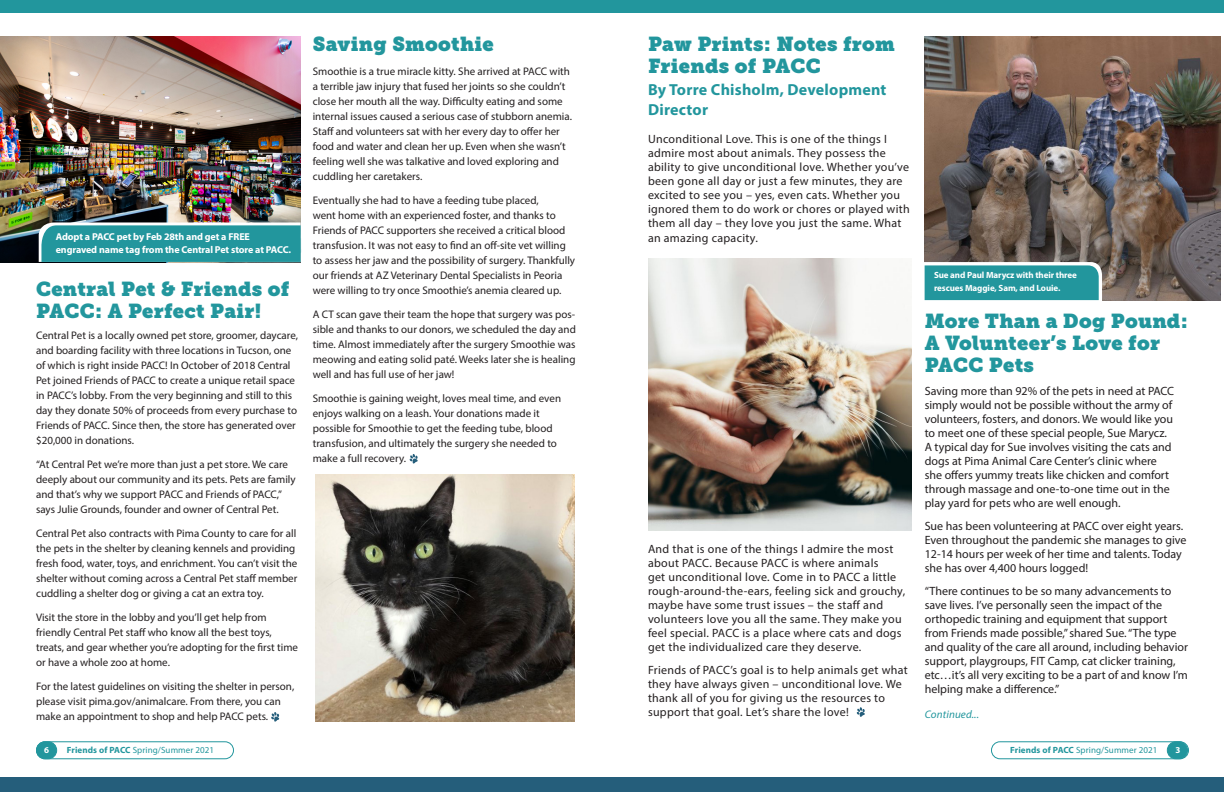
<style>
.page{position:relative;width:1224px;height:792px;background:#fff}
.page>*{position:absolute;margin:0;border:0;box-sizing:border-box;transform-origin:0 0}
.t1{font:20px/22px "Museo Slab";letter-spacing:.015em;color:#22969d}
.t2{font:700 16px/20px "Myriad Pro";letter-spacing:.015em;color:#22969d}
.t3{font:12px/14px "Myriad Pro";color:#231f20}
.t4{font:12px/14px "Myriad Pro";letter-spacing:.025em;color:#231f20}
.t5{font:11px/15px "Myriad Pro";color:#231f20}
.t6{font:italic 11px "Myriad Pro";letter-spacing:.015em;color:#22969d}
.t7{font:700 10px/13px "Myriad Pro";letter-spacing:-.01em;color:#fff}
.t8{font:9px "Myriad Pro";letter-spacing:.01em;color:#22969d}
.t9{font:700 9px/13px "Myriad Pro";letter-spacing:-.01em;color:#fff}
.s1{font-weight:700}
</style>
<div class="page">
<div style="left:36px;top:741px;width:198px;height:18px;border:1px solid #22969d;border-radius:8px"></div>
<div style="left:991px;top:741px;width:198px;height:18px;border:1px solid #22969d;border-radius:8px"></div>
<div style="left:36px;top:742px;width:21px;height:17px;background:#22969d;border-radius:9px"></div>
<div style="left:36px;top:741px;width:21px;height:18px;border:1px solid #22969d;border-radius:9px"></div>
<div style="left:1167px;top:742px;width:21px;height:17px;background:#22969d;border-radius:9px"></div>
<div style="left:1167px;top:741px;width:21px;height:18px;border:1px solid #22969d;border-radius:9px"></div>
<div style="left:0;top:777px;width:1224px;height:15px;background:#255e7b"></div>
<div style="left:0;top:0;width:1224px;height:13px;background:#22969d"></div>
<svg style="left:410px;top:454px;width:8px;height:10px"></svg>
<svg style="left:271px;top:712px;width:8px;height:10px"></svg>
<img style="left:0;top:36px;width:300px;height:226px">
<svg style="left:39px;top:222px;width:262px;height:40px;background:#359da4"></svg>
<img style="left:315px;top:474px;width:259px;height:247px">
<svg style="left:857px;top:707px;width:8px;height:10px"></svg>
<img style="left:648px;top:258px;width:263px;height:273px">
<img style="left:925px;top:36px;width:296px;height:264px">
<svg style="left:924px;top:262px;width:178px;height:39px;background:#3ea3a9"></svg>
<p class="t7" style="left:56px;top:230px;width:237px">Adopt a PACC pet by Feb 28th and get a FREE engraved name tag from the Central Pet store at PACC.</p>
<p class="t1" style="left:36px;top:278px;width:255px">Central Pet &amp; Friends of<br>PACC: A Perfect Pair!</p>
<p class="t5" style="left:36px;top:327px;width:263px">Central Pet is a locally owned pet store, groomer, daycare, and boarding facility with three locations in Tucson, one of which is right inside PACC! In October of 2018 Central Pet joined Friends of PACC to create a unique retail space in PACC’s lobby. From the very beginning and still to this day they donate 50% of proceeds from every purchase to Friends of PACC. Since then, the store has generated over $20,000 in donations.</p>
<p class="t5" style="left:36px;top:456px;width:261px">“At Central Pet we’re more than just a pet store. We care deeply about our community and its pets. Pets are family and that’s why we support PACC and Friends of PACC,” says Julie Grounds, founder and owner of Central Pet.</p>
<p class="t5" style="left:36px;top:525px;width:263px">Central Pet also contracts with Pima County to care for all the pets in the shelter by cleaning kennels and providing fresh food, water, toys, and enrichment. You can’t visit the shelter without coming across a Central Pet staff member cuddling a shelter dog or giving a cat an extra toy.</p>
<p class="t5" style="left:36px;top:609px;width:264px">Visit the store in the lobby and you’ll get help from friendly Central Pet staff who know all the best toys, treats, and gear whether you’re adopting for the first time or have a whole zoo at home.</p>
<p class="t5" style="left:36px;top:678px;width:260px">For the latest guidelines on visiting the shelter in person, please visit pima.gov/animalcare. From there, you can make an appointment to shop and help PACC pets.</p>
<p class="t1" style="left:313px;top:33px;width:183px">Saving Smoothie</p>
<p class="t5" style="left:313px;top:64px;width:261px">Smoothie is a true miracle kitty. She arrived at PACC with a terrible jaw injury that fused her joints so she couldn’t close her mouth all the way. Difficulty eating and some internal issues caused a serious case of stubborn anemia.<br>Staff and volunteers sat with her every day to offer her food and water and clean her up. Even when she wasn’t feeling well she was talkative and loved exploring and cuddling her caretakers.</p>
<p class="t5" style="left:313px;top:193px;width:264px">Eventually she had to have a feeding tube placed,<br>went home with an experienced foster, and thanks to Friends of PACC supporters she received a critical blood transfusion. It was not easy to find an off-site vet willing to assess her jaw and the possibility of surgery. Thankfully our friends at AZ Veterinary Dental Specialists in Peoria were willing to try once Smoothie’s anemia cleared up.</p>
<p class="t5" style="left:313px;top:307px;width:265px;text-align:justify">A CT scan gave their team the hope that surgery was pos&shy;sible and thanks to our donors, we scheduled the day and time. Almost immediately after the surgery Smoothie was meowing and eating solid paté. Weeks later she is healing well and has full use of her jaw!</p>
<p class="t5" style="left:313px;top:391px;width:250px">Smoothie is gaining weight, loves meal time, and even enjoys walking on a leash. Your donations made it possible for Smoothie to get the feeding tube, blood transfusion, and ultimately the surgery she needed to make a full recovery.</p>
<p class="t1" style="left:648px;top:33px;width:248px">Paw Prints: Notes from<br>Friends of PACC</p>
<p class="t2" style="left:648px;top:79px;width:240px">By Torre Chisholm, Development<br>Director</p>
<p class="t4" style="left:648px;top:132px;width:263px">Unconditional Love. This is one of the things I admire most about animals. They possess the ability to give unconditional love. Whether you’ve been gone all day or just a few minutes, they are excited to see you – yes, even cats. Whether you ignored them to do work or chores or played with them all day – they love you just the same. What an amazing capacity.</p>
<p class="t4" style="left:648px;top:542px;width:259px">And that is one of the things I admire the most about PACC. Because PACC is where animals<br>get unconditional love. Come in to PACC a little rough-around-the-ears, feeling sick and grouchy, maybe have some trust issues – the staff and volunteers love you all the same. They make you feel special. PACC is a place where cats and dogs get the individualized care they deserve.</p>
<p class="t4" style="left:648px;top:663px;width:261px">Friends of PACC’s goal is to help animals get what they have always given – unconditional love. We thank all of you for giving us the resources to support that goal. Let’s share the love!</p>
<p class="t9" style="left:934px;top:268px;width:144px">Sue and Paul Marycz with their three rescues Maggie, Sam, and Louie.</p>
<p class="t1" style="left:925px;top:310px;width:265px">More Than a Dog Pound:<br>A Volunteer’s Love for<br>PACC Pets</p>
<p class="t3" style="left:925px;top:383px;width:251px">Saving more than 92% of the pets in need at PACC simply would not be possible without the army of volunteers, fosters, and donors. We would like you to meet one of these special people, Sue Marycz.<br>A typical day for Sue involves visiting the cats and dogs at Pima Animal Care Center’s clinic where she offers yummy treats like chicken and comfort through massage and one-to-one time out in the play yard for pets who are well enough.</p>
<p class="t3" style="left:925px;top:518px;width:263px">Sue has been volunteering at PACC over eight years.<br>Even throughout the pandemic she manages to give 12-14 hours per week of her time and talents. Today she has over 4,400 hours logged!</p>
<p class="t3" style="left:925px;top:583px;width:265px">“There continues to be so many advancements to save lives. I’ve personally seen the impact of the orthopedic training and equipment that support from Friends made possible,” shared Sue. “The type and quality of the care all around, including behavior support, playgroups, FIT Camp, cat clicker training, etc…it’s all very exciting to be a part of and know I’m helping make a difference.”</p>
<p class="t6" style="left:925px;top:707px;width:56px">Continued...</p>
<p class="t8" style="left:67px;top:745px;width:149px"><span class="s1">Friends of PACC</span> Spring/Summer 2021</p>
<p class="t8" style="left:1010px;top:745px;width:149px"><span class="s1">Friends of PACC</span> Spring/Summer 2021</p>
<p class="t9" style="left:44px;top:743px;width:6px">6</p>
<p class="t9" style="left:1175px;top:744px;width:6px">3</p>
</div>
